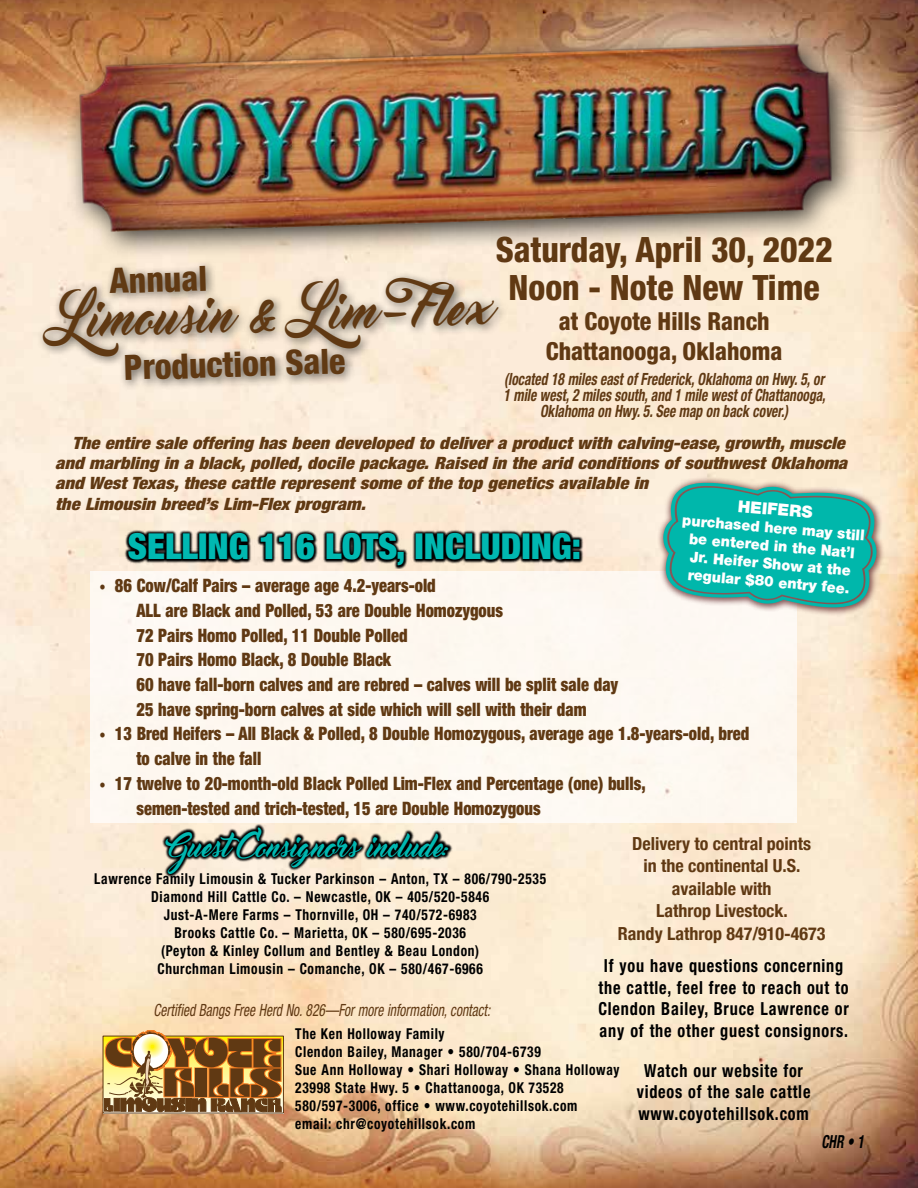
<style>
.page{position:relative;width:918px;height:1188px;background:#fff}
.page>*{position:absolute;margin:0;border:0;box-sizing:border-box;transform-origin:0 0}
.t1{font:47.25px "Master Of Break";color:#603913}
.t2{font:900 condensed 35.85px "Helvetica Neue";color:#00b8b1}
.t3{font:800 condensed 34.95px/37.5px "Helvetica Neue";color:#603913;text-align:center;scale:.96 1}
.t4{font:27px "Master Of Break";color:#00b8b1}
.t5{font:800 condensed 24.9px/29.8px "Helvetica Neue";color:#603913;text-align:center;scale:.96 1}
.t6{font:900 condensed 18.6px/24.8px "Helvetica Neue";color:#603913;scale:.89 1}
.t7{font:700 condensed 18px/21.6px "Helvetica Neue";letter-spacing:.05em;color:#000;text-align:center;scale:.9 1}
.t8{font:700 condensed 18px/22.5px "Helvetica Neue";color:#603913;text-align:center}
.t9{font:italic 700 condensed 18px "Helvetica Neue";color:#000;scale:.75 1}
.t10{font:italic 900 condensed 16.95px/20.4px "Helvetica Neue";color:#603913;scale:1.1 1}
.t11{font:italic 700 condensed 16.8px/16.2px "Helvetica Neue";color:#603913;text-align:center;scale:.8 1}
.t12{font:italic condensed 16.8px "Helvetica Neue";color:#603913;scale:.8 1}
.t13{font:900 16.5px "Helvetica Neue";color:#fff}
.t14{font:700 condensed 15px/18px "Helvetica Neue";letter-spacing:.05em;color:#000;scale:.9 1}
.t15{font:900 15px/18px "Helvetica Neue";color:#fff;text-align:center;scale:.95 1}
.s1{font-size:13.95px}
</style>
<div class="page">
<img style="left:0;top:0;width:918px;height:1188px">
<div style="left:90px;top:572px;width:707px;height:251px;background:#fef8f1"></div>
<div style="left:103px;top:1036px;width:181px;height:78px;border:1px solid #603913"></div>
<svg style="left:104px;top:1026px;width:179px;height:87px;background:#a8824a"></svg>
<div style="left:65px;top:29px;width:795px;height:231px;background:#fbead3"></div>
<img style="left:47px;top:21px;width:815px;height:231px">
<div style="left:37px;top:259px;width:472px;height:132px;background:#000;opacity:.6"></div>
<svg style="left:125px;top:529px;width:459px;height:40px;background:#5d574f"></svg>
<svg style="left:162px;top:824px;width:290px;height:54px;background:#a19789"></svg>
<div style="left:657px;top:477px;width:229px;height:139px;background:#5c2124;opacity:.75"></div>
<svg style="left:663px;top:483px;width:214px;height:125px;background:#28b5aa"></svg>
<h3 class="t3" style="left:496px;top:231px;width:352px">Saturday, April 30, 2022<br>Noon - Note New Time</h3>
<h3 class="t5" style="left:546px;top:305px;width:248px">at Coyote Hills Ranch<br>Chattanooga, Oklahoma</h3>
<p class="t11" style="left:503px;top:370px;width:404px">(located 18 miles east of Frederick, Oklahoma on Hwy. 5, or<br>1 mile west, 2 miles south, and 1 mile west of Chattanooga,<br>Oklahoma on Hwy. 5. See map on back cover.)</p>
<h3 class="t3" style="left:109px;top:262px;width:103px;rotate:-2deg">Annual</h3>
<h1 class="t1" style="left:54px;top:295px;width:438px;rotate:-2deg">Limousin &amp; Lim-Flex</h1>
<h3 class="t3" style="left:123px;top:349px;width:232px;rotate:-2deg">Production Sale</h3>
<p class="t10" style="left:55px;top:432px;width:722px;text-indent:17px">The entire sale offering has been developed to deliver a product with calving-ease, growth, muscle and marbling in a black, polled, docile package. Raised in the arid conditions of southwest Oklahoma and West Texas, these cattle represent some of the top genetics available in<br>the Limousin breed’s Lim-Flex program.</p>
<p class="t13" style="left:739px;top:496px;width:76px;rotate:5deg">HEIFERS</p>
<p class="t15" style="left:683px;top:511px;width:194px;rotate:5deg">purchased here may still be entered in the Nat’l<br>Jr. Heifer Show at the regular $80 entry fee.</p>
<h2 class="t2" style="left:128px;top:524px;width:455px">SELLING 116 LOTS, INCLUDING:</h2>
<p class="t6" style="left:136px;top:573px;width:543px;text-indent:-37px"><span class="s1">•</span> 86 Cow/Calf Pairs – average age 4.2-years-old<br>ALL are Black and Polled, 53 are Double Homozygous<br>72 Pairs Homo Polled, 11 Double Polled<br>70 Pairs Homo Black, 8 Double Black<br>60 have fall-born calves and are rebred – calves will be split sale day 25 have spring-born calves at side which will sell with their dam</p>
<p class="t6" style="left:136px;top:721px;width:690px;text-indent:-37px"><span class="s1">•</span> 13 Bred Heifers – All Black &amp; Polled, 8 Double Homozygous, average age 1.8-years-old, bred to calve in the fall</p>
<p class="t6" style="left:136px;top:771px;width:574px;text-indent:-37px"><span class="s1">•</span> 17 twelve to 20-month-old Black Polled Lim-Flex and Percentage (one) bulls, semen-tested and trich-tested, 15 are Double Homozygous</p>
<h3 class="t4" style="left:169px;top:832px;width:281px">Guest Consignors include:</h3>
<p class="t8" style="left:618px;top:831px;width:209px">Delivery to central points<br>in the continental U.S. available with<br>Lathrop Livestock.<br>Randy Lathrop 847/910-4673</p>
<p class="t14" style="left:94px;top:870px;width:504px;text-align:center">Lawrence Family Limousin &amp; Tucker Parkinson – Anton, TX – 806/790-2535<br>Diamond Hill Cattle Co. – Newcastle, OK – 405/520-5846<br>Just-A-Mere Farms – Thornville, OH – 740/572-6983<br>Brooks Cattle Co. – Marietta, OK – 580/695-2036<br>(Peyton &amp; Kinley Collum and Bentley &amp; Beau London)<br>Churchman Limousin – Comanche, OK – 580/467-6966</p>
<p class="t7" style="left:598px;top:955px;width:280px">If you have questions concerning the cattle, feel free to reach out to Clendon Bailey, Bruce Lawrence or any of the other guest consignors.</p>
<p class="t12" style="left:154px;top:1000px;width:422px">Certified Bangs Free Herd No. 826—For more information, contact:</p>
<p class="t14" style="left:295px;top:1024px;width:362px">The Ken Holloway Family<br>Clendon Bailey, Manager • 580/704-6739<br>Sue Ann Holloway • Shari Holloway • Shana Holloway 23998 State Hwy. 5 • Chattanooga, OK 73528<br>580/597-3006, office • www.coyotehillsok.com<br>email: chr@coyotehillsok.com</p>
<p class="t7" style="left:637px;top:1059px;width:195px">Watch our website for videos of the sale cattle www.coyotehillsok.com</p>
<p class="t9" style="left:821px;top:1131px;width:58px">CHR • 1</p>
</div>
